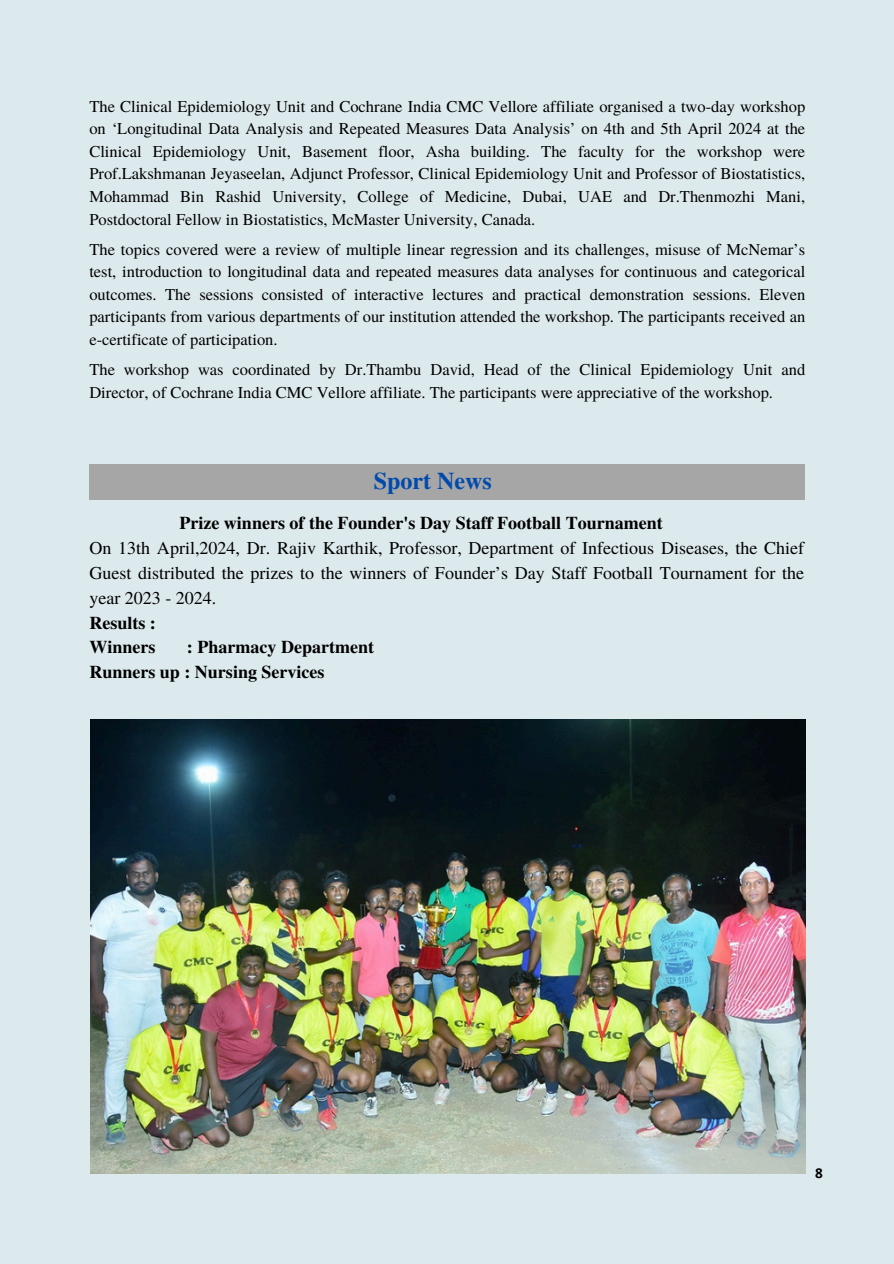
<style>
.page{position:relative;width:894px;height:1264px;background:#fff}
.page>*{position:absolute;margin:0;border:0;box-sizing:border-box;transform-origin:0 0}
.t1{font:700 24px "Te X Gyre Termes";color:#004aad}
.t2{font:18px/24.8px "Te X Gyre Termes";color:#000;text-align:justify}
.t3{font:700 18px "Te X Gyre Termes";color:#000}
.t4{font:16.5px/22.5px "Te X Gyre Termes";color:#000;text-align:justify}
.t5{font:700 13.5px "Open Sans";color:#000}
</style>
<div class="page">
<div style="left:0;top:0;width:893px;height:1263px;background:#ddeaed"></div>
<div style="left:89px;top:464px;width:716px;height:36px;background:#a6a6a6"></div>
<img style="left:90px;top:719px;width:715px;height:454px">
<p class="t4" style="left:89px;top:94px;width:717px">The Clinical Epidemiology Unit and Cochrane India CMC Vellore affiliate organised a two-day workshop on ‘Longitudinal Data Analysis and Repeated Measures Data Analysis’ on 4th and 5th April 2024 at the Clinical Epidemiology Unit, Basement floor, Asha building. The faculty for the workshop were Prof.Lakshmanan Jeyaseelan, Adjunct Professor, Clinical Epidemiology Unit and Professor of Biostatistics, Mohammad Bin Rashid University, College of Medicine, Dubai, UAE and Dr.Thenmozhi Mani, Postdoctoral Fellow in Biostatistics, McMaster University, Canada.</p>
<p class="t4" style="left:89px;top:237px;width:717px">The topics covered were a review of multiple linear regression and its challenges, misuse of McNemar’s test, introduction to longitudinal data and repeated measures data analyses for continuous and categorical outcomes. The sessions consisted of interactive lectures and practical demonstration sessions. Eleven participants from various departments of our institution attended the workshop. The participants received an e-certificate of participation.</p>
<h1 class="t4" style="left:89px;top:358px;width:717px">The workshop was coordinated by Dr.Thambu David, Head of the Clinical Epidemiology Unit and<br>Director, of Cochrane India CMC Vellore affiliate. The participants were appreciative of the workshop.</h1>
<p class="t1" style="left:373px;top:462px;width:119px">Sport News</p>
<p class="t3" style="left:179px;top:509px;width:484px">Prize winners of the Founder's Day Staff Football Tournament</p>
<p class="t2" style="left:89px;top:535px;width:716px">On 13th April,2024, Dr. Rajiv Karthik, Professor, Department of Infectious Diseases, the Chief Guest distributed the prizes to the winners of Founder’s Day Staff Football Tournament for the year 2023 - 2024.</p>
<p class="t3" style="left:89px;top:608px;width:68px">Results :</p>
<p class="t3" style="left:89px;top:633px;width:68px">Winners</p>
<p class="t3" style="left:187px;top:633px;width:188px">: Pharmacy Department</p>
<p class="t3" style="left:89px;top:658px;width:237px">Runners up : Nursing Services</p>
<p class="t5" style="left:815px;top:1163px;width:9px">8</p>
</div>
